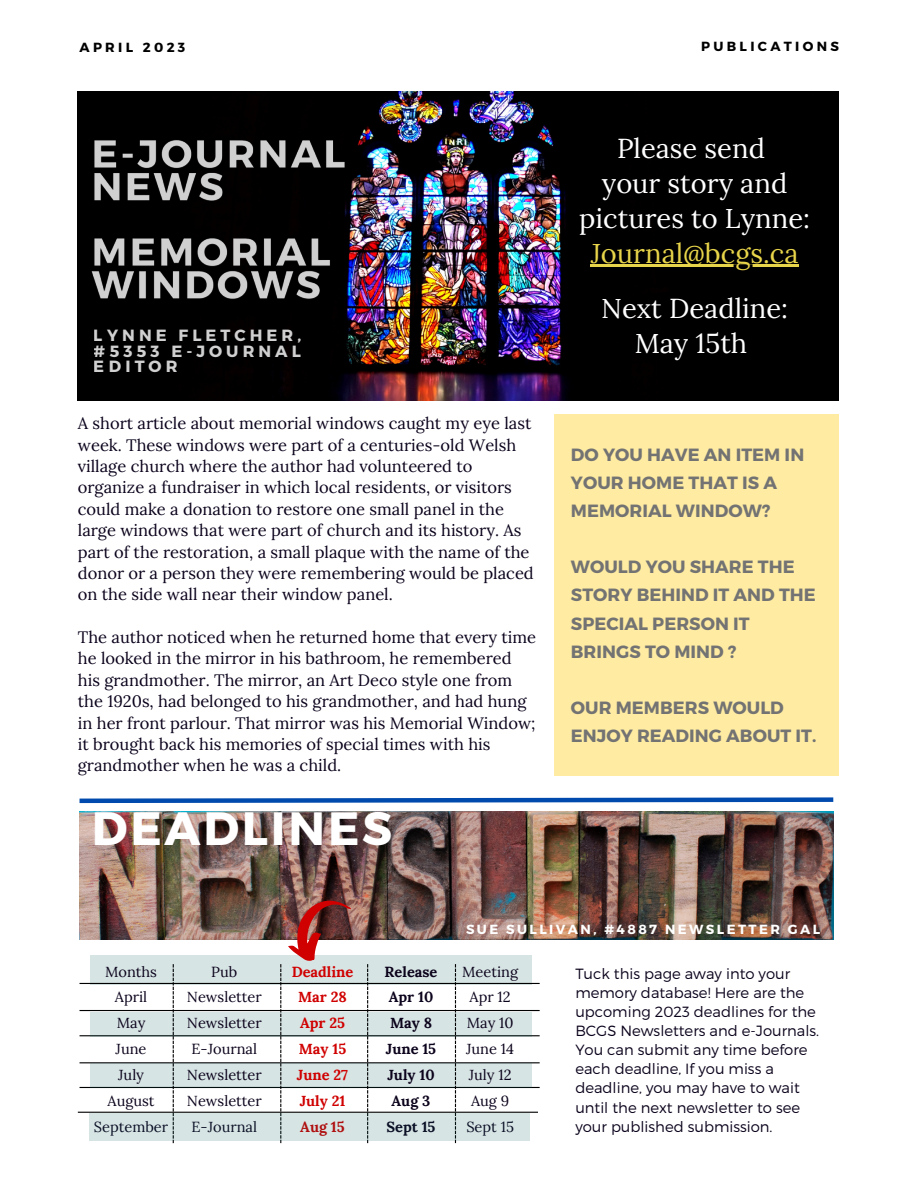
<style>
.page{position:relative;width:918px;height:1188px;background:#fff}
.page>*{position:absolute;margin:0;border:0;box-sizing:border-box;transform-origin:0 0}
.t1{font:700 46.65px "Montserrat";letter-spacing:.06em;color:#fff}
.t2{font:27.3px/34.8px "Lora";color:#fff;text-align:center}
.t3{font:27.3px "Lora";color:#e8d44a}
.t4{font:700 17.7px/28.2px "Montserrat";letter-spacing:.005em;color:#737373}
.t5{font:16.5px/21.5px "Lora";color:#0b021b}
.t6{font:700 16.2px/15.8px "Montserrat";letter-spacing:.25em;color:#fff;text-align:justify}
.t7{font:300 14.85px/19.2px "Montserrat";color:#0b021b}
.t8{font:14.55px/25.8px "Lora";color:#0b021b;text-align:center}
.t9{font:700 14.55px/25.8px "Lora";color:#d00000;text-align:center}
.t10{font:700 14.55px/25.8px "Lora";color:#0b021b;text-align:center}
.t11{font:700 13.2px "Montserrat";letter-spacing:.185em;color:#fff}
.t12{font:700 13.2px "Montserrat";letter-spacing:.25em;color:#000}
</style>
<div class="page">
<img style="left:78px;top:92px;width:760px;height:308px">
<div style="left:555px;top:415px;width:284px;height:361px;background:#ffeca2"></div>
<svg style="left:591px;top:265px;width:10px;height:2px"></svg>
<hr style="left:601px;top:265px;width:183px;height:2px;background:#e8d44a">
<svg style="left:784px;top:265px;width:14px;height:2px"></svg>
<img style="left:80px;top:119px;width:279px;height:200px">
<div style="left:91px;top:956px;width:440px;height:28px;background:#d6e4e4"></div>
<hr style="left:80px;top:1010px;width:460px;height:1px;background:#000">
<hr style="left:80px;top:1062px;width:460px;height:1px;background:#000">
<hr style="left:80px;top:983px;width:460px;height:1px;background:#000">
<hr style="left:80px;top:1035px;width:460px;height:1px;background:#000">
<hr style="left:80px;top:1087px;width:460px;height:1px;background:#000">
<div style="left:91px;top:1012px;width:440px;height:24px;background:#d6e4e4"></div>
<div style="left:91px;top:1064px;width:440px;height:24px;background:#d6e4e4"></div>
<svg style="left:173px;top:964px;width:1px;height:179px"></svg>
<svg style="left:455px;top:964px;width:1px;height:179px"></svg>
<img style="left:80px;top:811px;width:753px;height:128px">
<svg style="left:278px;top:893px;width:90px;height:250px"></svg>
<hr style="left:78px;top:1112px;width:460px;height:1px;background:#000">
<div style="left:89px;top:1114px;width:441px;height:27px;background:#d6e4e4"></div>
<svg style="left:79px;top:797px;width:755px;height:7px"></svg>
<p class="t12" style="left:80px;top:39px;width:107px">APRIL 2023</p>
<p class="t12" style="left:701px;top:38px;width:139px">PUBLICATIONS</p>
<p class="t6" style="left:94px;top:326px;width:209px">LYNNE FLETCHER, #5353 E-JOURNAL EDITOR</p>
<p class="t5" style="left:78px;top:413px;width:457px">A short article about memorial windows caught my eye last week. These windows were part of a centuries-old Welsh village church where the author had volunteered to organize a fundraiser in which local residents, or visitors could make a donation to restore one small panel in the large windows that were part of church and its history. As part of the restoration, a small plaque with the name of the donor or a person they were remembering would be placed on the side wall near their window panel.</p>
<p class="t5" style="left:78px;top:626px;width:460px">The author noticed when he returned home that every time he looked in the mirror in his bathroom, he remembered his grandmother. The mirror, an Art Deco style one from the 1920s, had belonged to his grandmother, and had hung in her front parlour. That mirror was his Memorial Window; it brought back his memories of special times with his grandmother when he was a child.</p>
<h1 class="t1" style="left:92px;top:798px;width:302px">DEADLINES</h1>
<h2 class="t2" style="left:579px;top:131px;width:232px">Please send<br>your story and pictures to Lynne:</h2>
<h2 class="t3" style="left:591px;top:235px;width:209px">Journal@bcgs.ca</h2>
<h2 class="t2" style="left:601px;top:290px;width:188px">Next Deadline:<br>May 15th</h2>
<p class="t4" style="left:571px;top:440px;width:235px">DO YOU HAVE AN ITEM IN<br>YOUR HOME THAT IS A<br>MEMORIAL WINDOW?</p>
<p class="t4" style="left:571px;top:552px;width:247px">WOULD YOU SHARE THE<br>STORY BEHIND IT AND THE<br>SPECIAL PERSON IT<br>BRINGS TO MIND ?</p>
<p class="t4" style="left:571px;top:693px;width:247px">OUR MEMBERS WOULD<br>ENJOY READING ABOUT IT.</p>
<p class="t8" style="left:94px;top:958px;width:76px">Months<br>April<br>May<br>June<br>July<br>August<br>September</p>
<p class="t8" style="left:187px;top:958px;width:76px">Pub<br>Newsletter<br>Newsletter<br>E-Journal<br>Newsletter<br>Newsletter<br>E-Journal</p>
<p class="t9" style="left:292px;top:958px;width:63px">Deadline<br>Mar 28<br>Apr 25<br>May 15<br>June 27<br>July 21<br>Aug 15</p>
<p class="t10" style="left:385px;top:958px;width:54px">Release<br>Apr 10<br>May 8<br>June 15<br>July 10<br>Aug 3<br>Sept 15</p>
<p class="t11" style="left:466px;top:921px;width:356px">SUE SULLIVAN, #4887 NEWSLETTER GAL</p>
<p class="t8" style="left:462px;top:958px;width:57px">Meeting<br>Apr 12<br>May 10<br>June 14<br>July 12<br>Aug 9<br>Sept 15</p>
<p class="t7" style="left:575px;top:963px;width:245px">Tuck this page away into your memory database! Here are the upcoming 2023 deadlines for the<br>BCGS Newsletters and e-Journals.<br>You can submit any time before each deadline, If you miss a deadline, you may have to wait until the next newsletter to see your published submission.</p>
</div>
